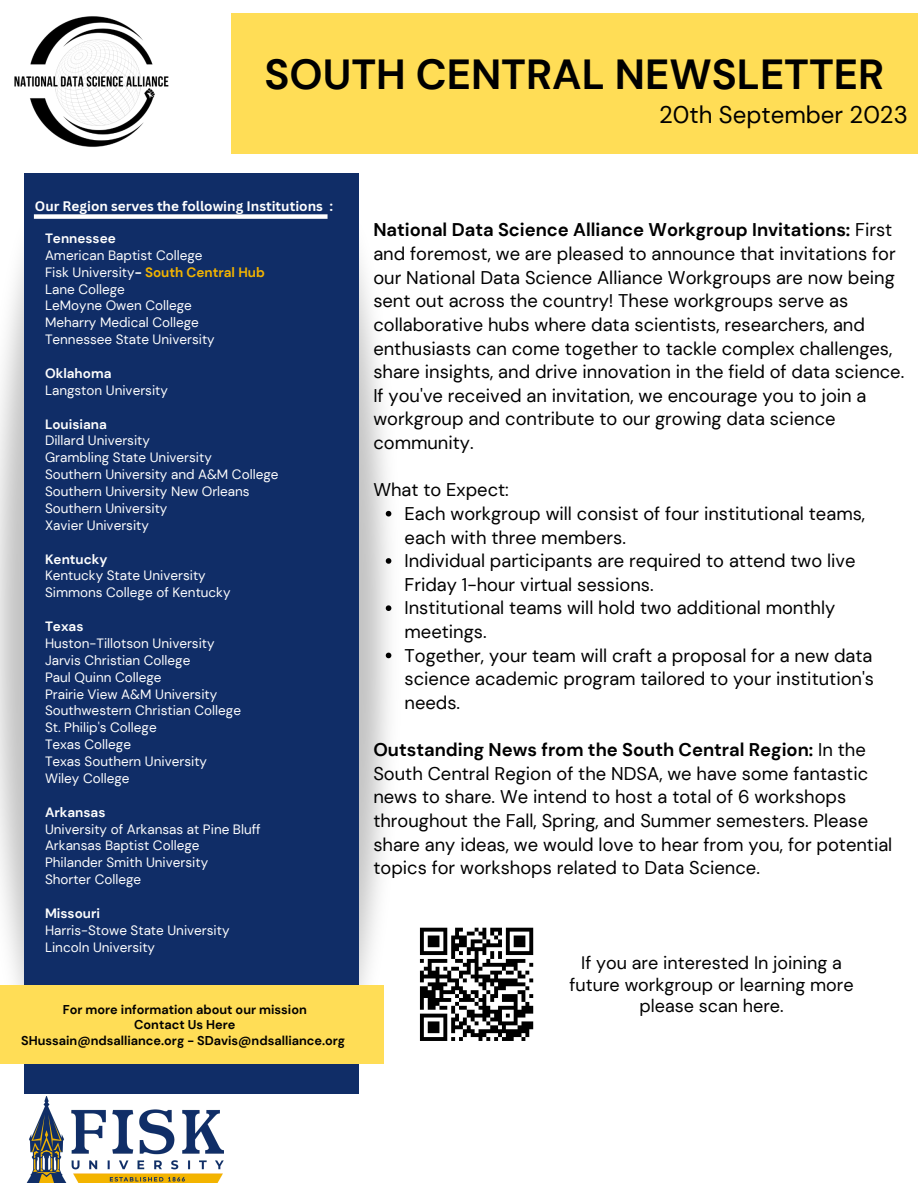
<style>
.page{position:relative;width:918px;height:1188px;background:#fff}
.page>*{position:absolute;margin:0;border:0;box-sizing:border-box;transform-origin:0 0}
.t1{font:700 42px "DM Sans";color:#000}
.t2{font:24px "DM Sans";color:#000}
.t3{font:18.3px/23.7px "DM Sans";color:#000}
.t4{font:18px/21.3px "DM Sans";color:#000;text-align:center}
.t5{font:13.5px "DM Sans";color:#fdfdfd}
.t6{font:700 13.5px "DM Sans";color:#fdfdfd}
.t7{font:700 13.5px "Canva Sans";color:#fff}
.t8{font:700 13.5px "DM Sans";color:#f3b400}
.t9{font:700 12.75px "DM Sans";color:#000}
.s1{font-weight:400;color:#fdfdfd}
.s2{color:#fff}
.s3{font-weight:700}
</style>
<div class="page">
<div style="left:231px;top:14px;width:687px;height:139px;background:#ffdd56"></div>
<img style="left:14px;top:16px;width:155px;height:131px">
<img style="left:0;top:255px;width:24px;height:809px">
<img style="left:358px;top:173px;width:34px;height:921px">
<div style="left:24px;top:173px;width:334px;height:921px;background:#102d67"></div>
<div style="left:0;top:985px;width:384px;height:78px;background:#ffdd56"></div>
<img style="left:27px;top:1096px;width:196px;height:87px">
<div style="left:34px;top:214px;width:294px;height:5px;background:#fff"></div>
<svg style="left:386px;top:511px;width:5px;height:6px"></svg>
<svg style="left:386px;top:558px;width:5px;height:6px"></svg>
<svg style="left:386px;top:605px;width:5px;height:6px"></svg>
<svg style="left:386px;top:653px;width:5px;height:5px"></svg>
<svg style="left:419px;top:927px;width:115px;height:114px"></svg>
<p class="t1" style="left:264px;top:48px;width:621px">SOUTH CENTRAL NEWSLETTER</p>
<p class="t2" style="left:659px;top:99px;width:250px">20th September 2023</p>
<p class="t7" style="left:35px;top:197px;width:300px">Our Region serves the following Institutions :</p>
<p class="t6" style="left:45px;top:230px;width:72px">Tennessee</p>
<p class="t5" style="left:45px;top:246px;width:159px">American Baptist College</p>
<p class="t8" style="left:45px;top:263px;width:221px"><span class="s1">Fisk University</span><span class="s2">-</span> South Central Hub</p>
<p class="t5" style="left:45px;top:280px;width:81px">Lane College</p>
<p class="t5" style="left:45px;top:297px;width:148px">LeMoyne Owen College</p>
<p class="t5" style="left:45px;top:314px;width:155px">Meharry Medical College</p>
<p class="t5" style="left:45px;top:331px;width:171px">Tennessee State University</p>
<p class="t6" style="left:45px;top:365px;width:68px">Oklahoma</p>
<p class="t5" style="left:45px;top:381px;width:124px">Langston University</p>
<p class="t6" style="left:45px;top:415px;width:63px">Louisiana</p>
<p class="t5" style="left:45px;top:432px;width:107px">Dillard University</p>
<p class="t5" style="left:45px;top:449px;width:168px">Grambling State University</p>
<p class="t5" style="left:45px;top:466px;width:235px">Southern University and A&amp;M College</p>
<p class="t5" style="left:45px;top:483px;width:206px">Southern University New Orleans</p>
<p class="t5" style="left:45px;top:500px;width:124px">Southern University</p>
<p class="t5" style="left:45px;top:516px;width:105px">Xavier University</p>
<p class="t6" style="left:45px;top:550px;width:64px">Kentucky</p>
<p class="t5" style="left:45px;top:567px;width:162px">Kentucky State University</p>
<p class="t5" style="left:45px;top:584px;width:187px">Simmons College of Kentucky</p>
<p class="t6" style="left:45px;top:618px;width:40px">Texas</p>
<p class="t5" style="left:45px;top:635px;width:171px">Huston-Tillotson University</p>
<p class="t5" style="left:45px;top:651px;width:147px">Jarvis Christian College</p>
<p class="t5" style="left:45px;top:668px;width:118px">Paul Quinn College</p>
<p class="t5" style="left:45px;top:685px;width:174px">Prairie View A&amp;M University</p>
<p class="t5" style="left:45px;top:702px;width:198px">Southwestern Christian College</p>
<p class="t5" style="left:45px;top:719px;width:113px">St. Philip's College</p>
<p class="t5" style="left:45px;top:736px;width:88px">Texas College</p>
<p class="t5" style="left:45px;top:753px;width:164px">Texas Southern University</p>
<p class="t5" style="left:45px;top:770px;width:86px">Wiley College</p>
<p class="t6" style="left:45px;top:803px;width:62px">Arkansas</p>
<p class="t5" style="left:45px;top:820px;width:217px">University of Arkansas at Pine Bluff</p>
<p class="t5" style="left:45px;top:837px;width:156px">Arkansas Baptist College</p>
<p class="t5" style="left:45px;top:854px;width:165px">Philander Smith University</p>
<p class="t5" style="left:45px;top:871px;width:98px">Shorter College</p>
<p class="t6" style="left:45px;top:905px;width:57px">Missouri</p>
<p class="t5" style="left:45px;top:921px;width:186px">Harris-Stowe State University</p>
<p class="t5" style="left:45px;top:938px;width:112px">Lincoln University</p>
<p class="t9" style="left:63px;top:1001px;width:246px">For more information about our mission</p>
<p class="t9" style="left:134px;top:1017px;width:103px">Contact Us Here</p>
<p class="t9" style="left:21px;top:1033px;width:326px">SHussain@ndsalliance.org - SDavis@ndsalliance.org</p>
<p class="t3" style="left:373px;top:218px;width:532px"><span class="s3">National Data Science Alliance Workgroup Invitations:</span> First and foremost, we are pleased to announce that invitations for our National Data Science Alliance Workgroups are now being sent out across the country! These workgroups serve as collaborative hubs where data scientists, researchers, and enthusiasts can come together to tackle complex challenges, share insights, and drive innovation in the field of data science.<br>If you've received an invitation, we encourage you to join a workgroup and contribute to our growing data science community.</p>
<p class="t3" style="left:373px;top:478px;width:137px">What to Expect:</p>
<p class="t3" style="left:405px;top:502px;width:462px">Each workgroup will consist of four institutional teams, each with three members.</p>
<p class="t3" style="left:405px;top:549px;width:452px">Individual participants are required to attend two live<br>Friday 1-hour virtual sessions.</p>
<p class="t3" style="left:405px;top:596px;width:432px">Institutional teams will hold two additional monthly meetings.</p>
<p class="t3" style="left:405px;top:644px;width:471px;text-align:justify">Together, your team will craft a proposal for a new data science academic program tailored to your institution's needs.</p>
<p class="t3" style="left:373px;top:738px;width:521px"><span class="s3">Outstanding News from the South Central Region:</span> In the South Central Region of the NDSA, we have some fantastic news to share. We intend to host a total of 6 workshops throughout the Fall, Spring, and Summer semesters. Please share any ideas, we would love to hear from you, for potential topics for workshops related to Data Science.</p>
<p class="t4" style="left:570px;top:953px;width:286px">If you are interested In joining a future workgroup or learning more please scan here.</p>
</div>
